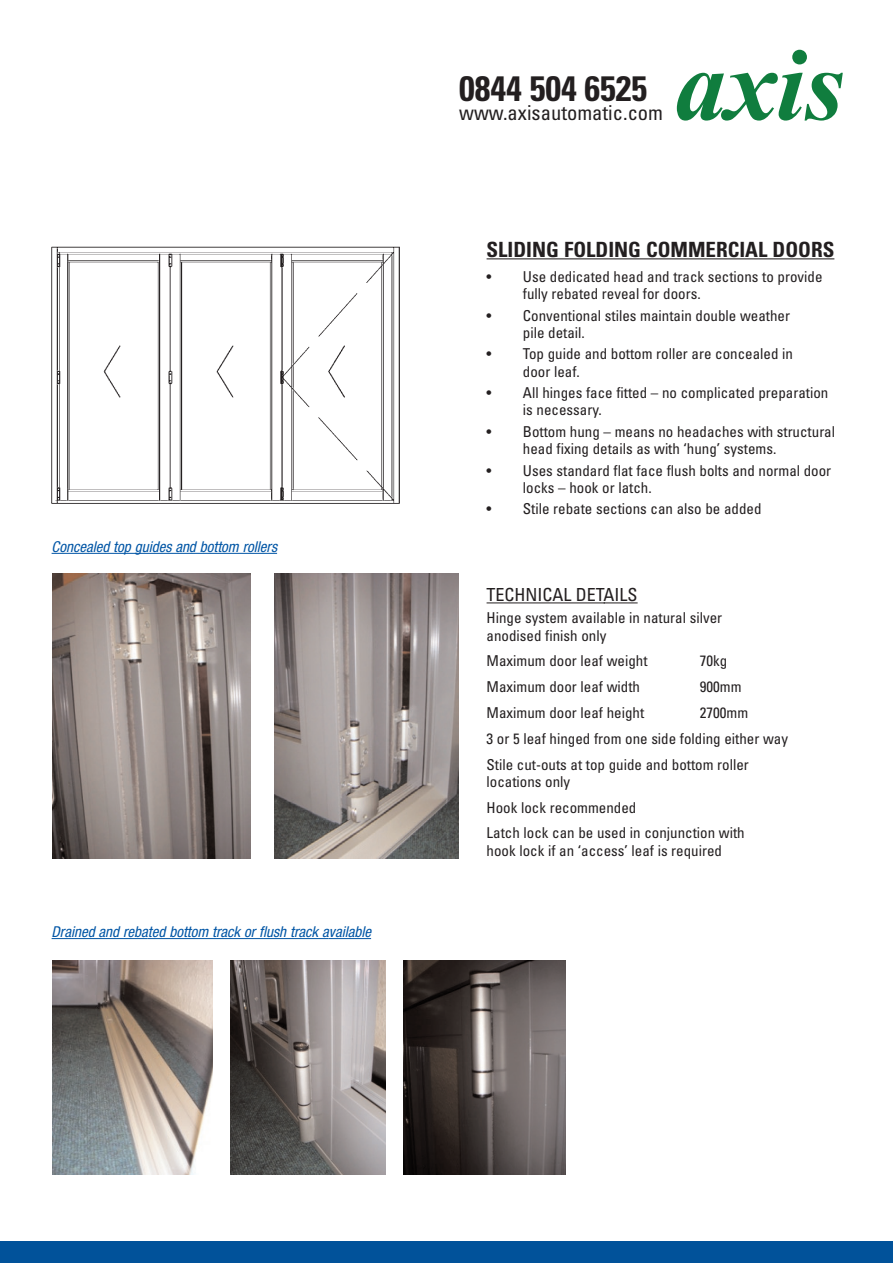
<style>
.page{position:relative;width:893px;height:1263px;background:#fff}
.page>*{position:absolute;margin:0;border:0;box-sizing:border-box;transform-origin:0 0}
.t1{font:700 condensed 35.25px "Univers";color:#231f20}
.t2{font:700 condensed 21px "Univers";color:#231f20}
.t3{font:condensed 20.55px "Univers";color:#231f20}
.t4{font:condensed 18px "Univers";color:#231f20}
.t5{font:condensed 15px/17.2px "Univers";color:#231f20}
.t6{font:italic condensed 15px "Helvetica Neue";color:#0155a5}
</style>
<div class="page">
<hr style="left:487px;top:258px;width:347px;height:1px;background:#231f20">
<hr style="left:487px;top:602px;width:118px;height:1px;background:#231f20">
<hr style="left:604px;top:602px;width:34px;height:1px;background:#231f20">
<img style="left:51px;top:246px;width:349px;height:258px">
<img style="left:52px;top:574px;width:198px;height:285px">
<img style="left:275px;top:574px;width:183px;height:285px">
<img style="left:52px;top:961px;width:161px;height:214px">
<img style="left:230px;top:961px;width:156px;height:214px">
<img style="left:403px;top:961px;width:162px;height:214px">
<hr style="left:52px;top:553px;width:225px;height:1px;background:#0155a5">
<hr style="left:52px;top:938px;width:96px;height:1px;background:#0155a5">
<hr style="left:148px;top:938px;width:181px;height:1px;background:#0155a5">
<hr style="left:329px;top:938px;width:42px;height:1px;background:#0155a5">
<div style="left:0;top:1242px;width:893px;height:21px;background:#01529a"></div>
<svg style="left:677px;top:50px;width:166px;height:71px"></svg>
<p class="t6" style="left:52px;top:538px;width:231px">Concealed top guidesand bottom rollers</p>
<p class="t6" style="left:52px;top:923px;width:325px">Drained and rebated bottom trackorflush trackavailable</p>
<p class="t1" style="left:459px;top:67px;width:189px">0844 504 6525</p>
<p class="t3" style="left:459px;top:100px;width:205px">www.axisautomatic.com</p>
<p class="t2" style="left:487px;top:236px;width:349px">SLIDING FOLDING COMMERCIAL DOORS</p>
<p class="t5" style="left:523px;top:268px;width:301px;text-indent:-36px">• Use dedicated head and track sections to provide fully rebated reveal for doors.</p>
<p class="t5" style="left:523px;top:306px;width:269px;text-indent:-36px">• Conventional stiles maintain double weather pile detail.</p>
<p class="t5" style="left:523px;top:345px;width:272px;text-indent:-36px">• Top guide and bottom roller are concealed in door leaf.</p>
<p class="t5" style="left:523px;top:384px;width:307px;text-indent:-36px">• All hinges face fitted – no complicated preparation is necessary.</p>
<p class="t5" style="left:523px;top:423px;width:314px;text-indent:-36px">• Bottom hung – means no headaches with structural head fixing details as with ‘hung’ systems.</p>
<p class="t5" style="left:523px;top:461px;width:310px;text-indent:-36px">• Uses standard flat face flush bolts and normal door locks – hook or latch.</p>
<p class="t5" style="left:487px;top:500px;width:276px">• Stile rebate sections can also be added</p>
<p class="t4" style="left:487px;top:583px;width:153px">TECHNICAL DETAILS</p>
<p class="t5" style="left:487px;top:609px;width:237px">Hinge system available in natural silver anodised finish only</p>
<p class="t5" style="left:487px;top:652px;width:162px">Maximum door leaf weight</p>
<p class="t5" style="left:700px;top:652px;width:29px">70kg</p>
<p class="t5" style="left:487px;top:678px;width:155px">Maximum door leaf width</p>
<p class="t5" style="left:700px;top:678px;width:43px">900mm</p>
<p class="t5" style="left:487px;top:704px;width:159px">Maximum door leaf height</p>
<p class="t5" style="left:487px;top:699px;width:303px;line-height:25.8px;text-indent:213px">2700mm<br>3 or 5 leaf hinged from one side folding either way<br>Stile cut-outs at top guide and bottom roller</p>
<p class="t5" style="left:487px;top:768px;width:260px;line-height:25.8px">locations only<br>Hook lock recommended<br>Latch lock can be used in conjunction with</p>
<p class="t5" style="left:487px;top:841px;width:237px">hook lock if an ‘access’ leaf is required</p>
</div>
